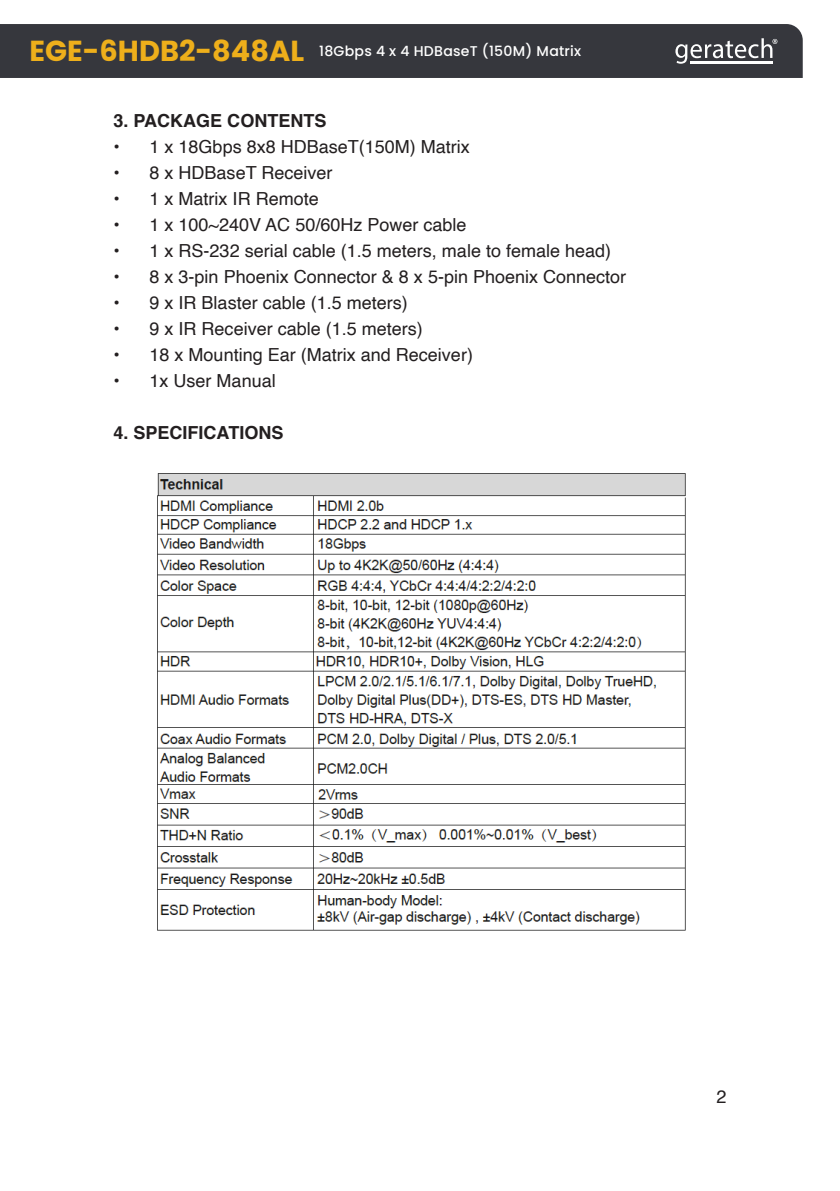
<style>
.page{position:relative;width:840px;height:1191px;background:#fff}
.page>*{position:absolute;margin:0;border:0;box-sizing:border-box;transform-origin:0 0}
.t1{font:18px "Helvetica";color:#231f20}
.Paragraph{font:700 18px "Helvetica";color:#231f20}
.t2{font:500 14.2px "Poppins";letter-spacing:.015em;color:#fff}
.s1{font-weight:700;font-size:29px;color:#eeaf1b}
</style>
<div class="page">
<div style="left:0;top:24px;width:802px;height:54px;background:#36373d"></div>
<svg style="left:675px;top:38px;width:102px;height:26px;background:#66666b"></svg>
<hr style="left:716px;top:61px;width:28px;height:3px;background:#fff">
<hr style="left:744px;top:61px;width:27px;height:3px;background:#fff">
<hr style="left:690px;top:61px;width:26px;height:3px;background:#fff">
<img style="left:157px;top:473px;width:529px;height:458px">
<p class="t2" style="left:30px;top:42px;width:553px"><span class="s1">EGE-6HDB2-848AL</span> 18Gbps 4 x 4 HDBaseT (150M) Matrix</p>
<p class="Paragraph" style="left:113px;top:106px;width:214px">3. PACKAGE CONTENTS</p>
<p class="t1" style="left:113px;top:133px;width:358px">• 1 x 18Gbps 8x8 HDBaseT(150M) Matrix</p>
<p class="t1" style="left:113px;top:159px;width:220px">• 8 x HDBaseT Receiver</p>
<p class="t1" style="left:113px;top:185px;width:207px">• 1 x Matrix IR Remote</p>
<p class="t1" style="left:113px;top:211px;width:354px">• 1 x 100~240V AC 50/60Hz Power cable</p>
<p class="t1" style="left:113px;top:237px;width:499px">• 1 x RS-232 serial cable (1.5 meters, male to female head)</p>
<p class="t1" style="left:113px;top:263px;width:514px">• 8 x 3-pin Phoenix Connector &amp; 8 x 5-pin Phoenix Connector</p>
<p class="t1" style="left:113px;top:289px;width:296px">• 9 x IR Blaster cable (1.5 meters)</p>
<p class="t1" style="left:113px;top:315px;width:311px">• 9 x IR Receiver cable (1.5 meters)</p>
<p class="t1" style="left:113px;top:341px;width:361px">• 18 x Mounting Ear (Matrix and Receiver)</p>
<p class="t1" style="left:113px;top:367px;width:164px">• 1x User Manual</p>
<p class="Paragraph" style="left:113px;top:418px;width:171px">4. SPECIFICATIONS</p>
<p class="t1" style="left:716px;top:1082px;width:12px">2</p>
</div>
